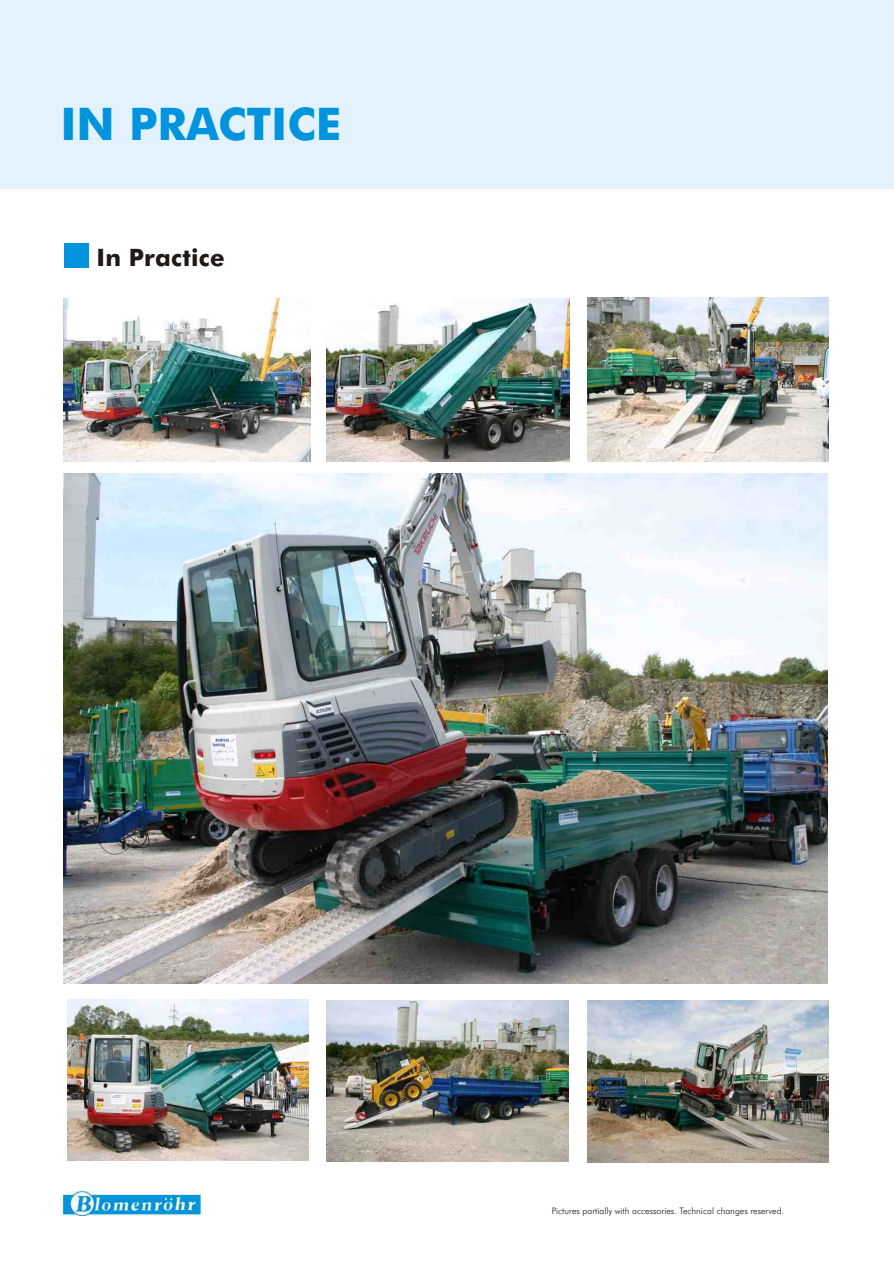
<style>
.page{position:relative;width:894px;height:1263px;background:#fff}
.page>*{position:absolute;margin:0;border:0;box-sizing:border-box;transform-origin:0 0}
.t1{font:700 45px "Futura Md BT";color:#0094de}
.t2{font:700 24px "Futura Md BT";letter-spacing:.01em;color:#1f1a17}
.t3{font:9px "Futura Lt BT";color:#1f1a17}
</style>
<div class="page">
<img style="left:64px;top:1191px;width:136px;height:25px">
<div style="left:0;top:0;width:894px;height:189px;background:#e3f2fd"></div>
<div style="left:64px;top:243px;width:25px;height:25px;background:#0094de"></div>
<img style="left:326px;top:298px;width:243px;height:164px">
<img style="left:327px;top:1001px;width:241px;height:160px">
<img style="left:63px;top:474px;width:765px;height:510px">
<img style="left:587px;top:1001px;width:242px;height:162px">
<img style="left:67px;top:1000px;width:242px;height:161px">
<img style="left:587px;top:297px;width:242px;height:165px">
<img style="left:63px;top:298px;width:247px;height:164px">
<h1 class="t1" style="left:61px;top:106px;width:282px">IN PRACTICE</h1>
<h2 class="t2" style="left:97px;top:248px;width:130px">In Practice</h2>
<p class="t3" style="left:552px;top:1207px;width:234px">Pictures partially with accessories. Technical changes reserved.</p>
</div>
